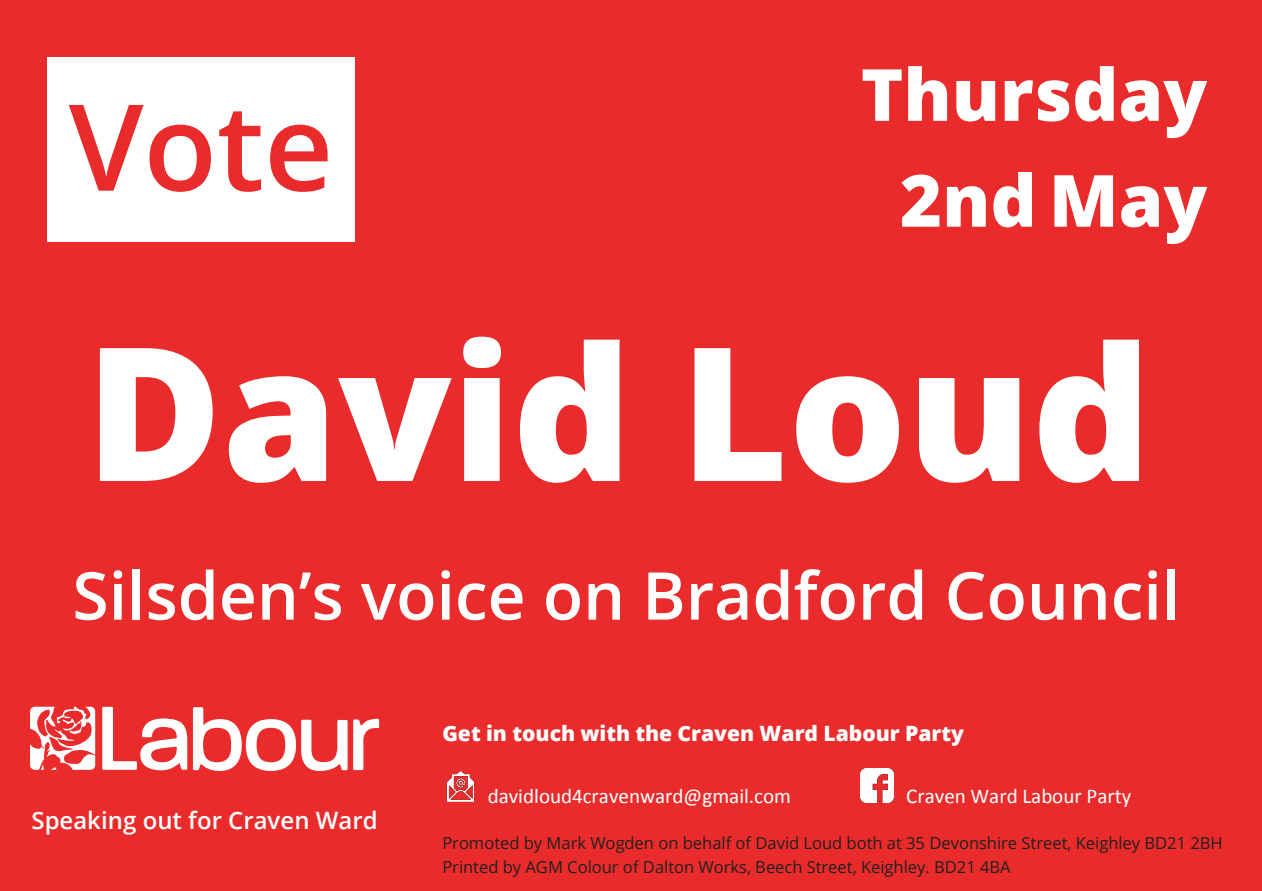
<style>
.page{position:relative;width:1262px;height:891px;background:#fff}
.page>*{position:absolute;margin:0;border:0;box-sizing:border-box;transform-origin:0 0}
.t1{font:800 186px "Open Sans";color:#fff}
.t2{font:600 120.15px "Open Sans";color:#e92c2b}
.t3{font:800 72px "Open Sans";color:#fff}
.t4{font:600 66px "Open Sans";color:#fff}
.t5{font:600 24px "Open Sans";color:#fff}
.t6{font:21px "Calibri";color:#fff}
.t7{font:800 21px "Open Sans";color:#fff}
.t8{font:16.5px/24.3px "Open Sans";color:#231f20}
</style>
<div class="page">
<div style="left:0;top:0;width:1261px;height:891px;background:#e92c2b"></div>
<div style="left:47px;top:57px;width:307px;height:185px;background:#fff"></div>
<img style="left:446px;top:770px;width:29px;height:32px">
<img style="left:860px;top:769px;width:34px;height:34px">
<svg style="left:353px;top:718px;width:26px;height:52px"></svg>
<svg style="left:30px;top:707px;width:65px;height:63px"></svg>
<svg style="left:102px;top:707px;width:245px;height:64px"></svg>
<h2 class="t2" style="left:69px;top:65px;width:266px">Vote</h2>
<h3 class="t3" style="left:861px;top:40px;width:348px">Thursday</h3>
<h3 class="t3" style="left:900px;top:146px;width:309px">2nd May</h3>
<h1 class="t1" style="left:86px;top:272px;width:1067px">David Loud</h1>
<h3 class="t4" style="left:72px;top:550px;width:1109px">Silsden’s voice on Bradford Council</h3>
<h3 class="t5" style="left:32px;top:803px;width:348px">Speaking out for Craven Ward</h3>
<p class="t7" style="left:442px;top:717px;width:523px">Get in touch with the Craven Ward Labour Party</p>
<p class="t6" style="left:488px;top:783px;width:305px">davidloud4cravenward@gmail.com</p>
<p class="t6" style="left:906px;top:783px;width:227px">Craven Ward Labour Party</p>
<p class="t8" style="left:442px;top:830px;width:782px">Promoted by Mark Wogden on behalf of David Loud both at 35 Devonshire Street, Keighley BD21 2BH<br>Printed by AGM Colour of Dalton Works, Beech Street, Keighley. BD21 4BA</p>
</div>
